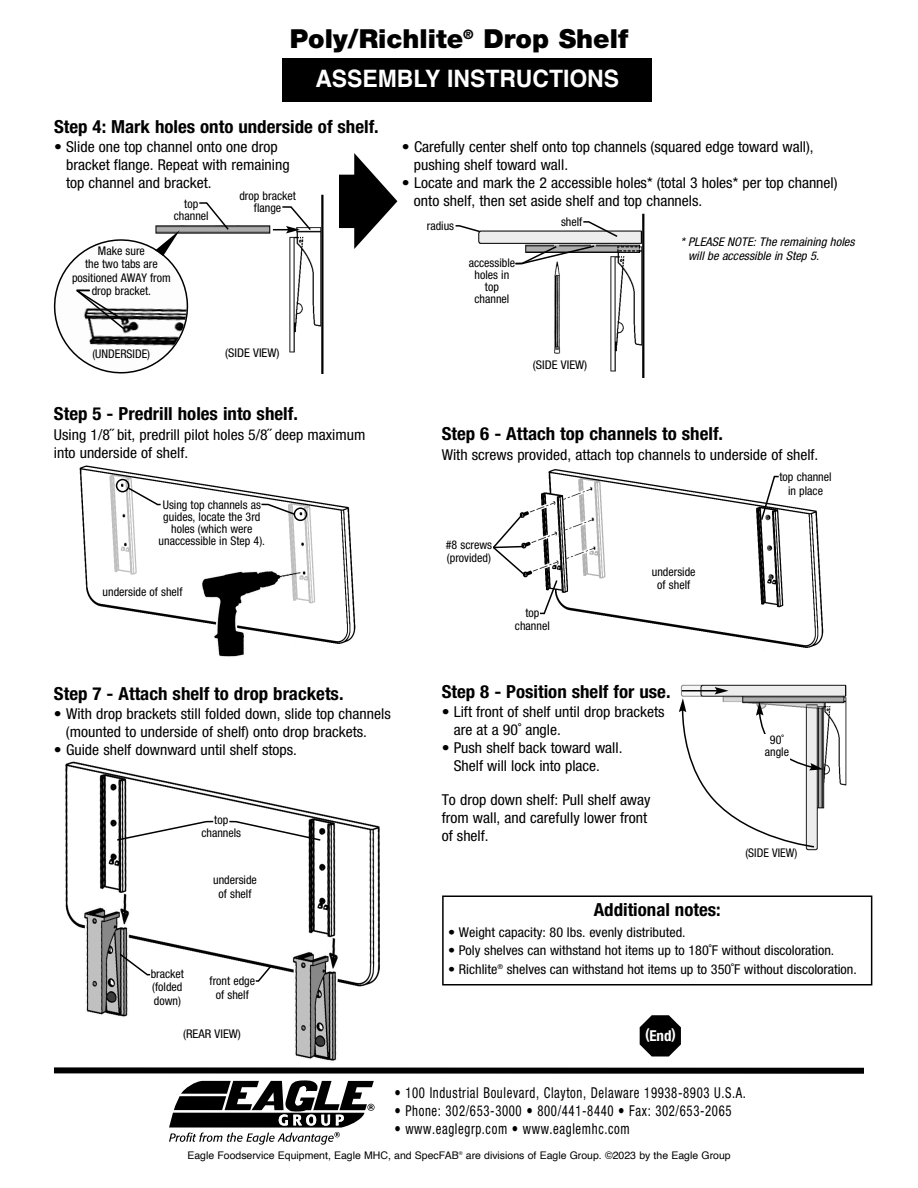
<style>
.page{position:relative;width:918px;height:1188px;background:#fff}
.page>*{position:absolute;margin:0;border:0;box-sizing:border-box;transform-origin:0 0}
.t1{font:900 26.25px "Helvetica Neue LT Pro";color:#000}
.t2{font:700 24px "Helvetica";color:#fff;scale:.95 1}
.t3{font:700 condensed 18px "Helvetica Neue LT Pro";color:#000;scale:1.05 1}
.t4{font:condensed 15px/18px "Helvetica Neue LT Pro";color:#000;scale:1.05 1}
.t5{font:condensed 15px "Helvetica Neue LT Pro";letter-spacing:.05em;color:#000;scale:.85 1}
.t6{font:700 condensed 15px "Helvetica Neue LT Pro";color:#fff}
.t7{font:condensed 13.5px "Helvetica Neue LT Pro";color:#000;scale:1.05 1}
.t8{font:condensed 12px/13.5px "Helvetica Neue LT Pro";color:#000;text-align:center}
.t9{font:italic condensed 12px/14.4px "Helvetica Neue LT Pro";color:#000;scale:1.05 1}
.t10{font:condensed 12px "Helvetica Neue LT Pro";color:#000;scale:1.05 1}
.t11{font:10.5px "Helvetica";color:#000}
</style>
<div class="page">
<svg style="left:169px;top:1080px;width:206px;height:65px"></svg>
<div style="left:54px;top:1067px;width:810px;height:7px;background:#000"></div>
<img style="left:478px;top:221px;width:167px;height:155px">
<img style="left:681px;top:684px;width:166px;height:167px">
<svg style="left:679px;top:687px;width:144px;height:161px"></svg>
<div style="left:282px;top:58px;width:370px;height:44px;background:#000"></div>
<svg style="left:640px;top:1015px;width:41px;height:41px"></svg>
<img style="left:65px;top:761px;width:315px;height:300px">
<div style="left:763px;top:734px;width:27px;height:27px;background:#fff"></div>
<svg style="left:118px;top:952px;width:34px;height:24px"></svg>
<svg style="left:115px;top:820px;width:100px;height:22px"></svg>
<svg style="left:228px;top:820px;width:94px;height:22px"></svg>
<div style="left:442px;top:896px;width:430px;height:90px;border:2px solid #000"></div>
<svg style="left:254px;top:964px;width:19px;height:19px"></svg>
<img style="left:520px;top:469px;width:304px;height:179px">
<svg style="left:760px;top:475px;width:20px;height:47px"></svg>
<svg style="left:538px;top:579px;width:21px;height:36px"></svg>
<img style="left:79px;top:465px;width:277px;height:192px">
<svg style="left:493px;top:513px;width:33px;height:64px"></svg>
<img style="left:155px;top:225px;width:166px;height:128px">
<hr style="left:321px;top:195px;width:3px;height:179px;background:#000">
<svg style="left:198px;top:202px;width:32px;height:29px"></svg>
<svg style="left:273px;top:206px;width:39px;height:27px"></svg>
<div style="left:465px;top:258px;width:54px;height:58px;background:#fff"></div>
<hr style="left:642px;top:214px;width:2px;height:164px;background:#000">
<svg style="left:514px;top:244px;width:82px;height:21px"></svg>
<svg style="left:582px;top:221px;width:37px;height:17px"></svg>
<svg style="left:455px;top:224px;width:26px;height:9px"></svg>
<svg style="left:53px;top:230px;width:137px;height:144px"></svg>
<svg style="left:339px;top:153px;width:58px;height:96px"></svg>
<svg style="left:116px;top:479px;width:46px;height:27px"></svg>
<svg style="left:260px;top:503px;width:47px;height:18px"></svg>
<h1 class="t1" style="left:290px;top:24px;width:340px">Poly/Richlite<sup>®</sup> Drop Shelf</h1>
<h2 class="t2" style="left:315px;top:68px;width:321px">ASSEMBLY INSTRUCTIONS</h2>
<p class="t3" style="left:54px;top:120px;width:311px">Step 4: Mark holes onto underside of shelf.</p>
<p class="t4" style="left:66px;top:139px;width:214px;text-indent:-12px">• Slide one top channel onto one drop bracket flange. Repeat with remaining top channel and bracket.</p>
<p class="t8" style="left:174px;top:199px;width:36px;line-height:12px">top channel</p>
<p class="t8" style="left:239px;top:191px;width:58px;line-height:12px">drop bracket flange</p>
<p class="t8" style="left:72px;top:245px;width:100px">Make sure<br>the two tabs are positioned AWAY from drop bracket.</p>
<p class="t8" style="left:92px;top:348px;width:59px">(UNDERSIDE)</p>
<p class="t10" style="left:225px;top:349px;width:53px">(SIDE VIEW)</p>
<p class="t4" style="left:414px;top:139px;width:382px;text-indent:-12px">• Carefully center shelf onto top channels (squared edge toward wall), pushing shelf toward wall.</p>
<p class="t4" style="left:414px;top:175px;width:405px;text-indent:-12px">• Locate and mark the 2 accessible holes* (total 3 holes* per top channel) onto shelf, then set aside shelf and top channels.</p>
<p class="t9" style="left:688px;top:236px;width:160px;text-indent:-8px">* PLEASE NOTE: The remaining holes will be accessible in Step 5.</p>
<p class="t8" style="left:561px;top:216px;width:23px">shelf</p>
<p class="t8" style="left:427px;top:220px;width:29px">radius</p>
<p class="t8" style="left:469px;top:257px;width:48px;line-height:12px">accessible holes in top channel</p>
<p class="t10" style="left:533px;top:361px;width:53px">(SIDE VIEW)</p>
<p class="t3" style="left:54px;top:407px;width:234px">Step 5 - Predrill holes into shelf.</p>
<p class="t4" style="left:54px;top:427px;width:298px">Using 1/8˝ bit, predrill pilot holes 5/8˝ deep maximum into underside of shelf.</p>
<p class="t3" style="left:442px;top:427px;width:270px">Step 6 - Attach top channels to shelf.</p>
<p class="t4" style="left:442px;top:447px;width:360px">With screws provided, attach top channels to underside of shelf.</p>
<p class="t8" style="left:159px;top:500px;width:108px;line-height:12px">Using top channels as guides, locate the 3rd holes (which were unaccessible in Step 4).</p>
<p class="t8" style="left:103px;top:586px;width:81px">underside of shelf</p>
<p class="t3" style="left:54px;top:687px;width:277px">Step 7 - Attach shelf to drop brackets.</p>
<p class="t4" style="left:66px;top:706px;width:311px;text-indent:-12px">• With drop brackets still folded down, slide top channels (mounted to underside of shelf) onto drop brackets.</p>
<p class="t4" style="left:54px;top:742px;width:233px">• Guide shelf downward until shelf stops.</p>
<p class="t8" style="left:201px;top:814px;width:41px">top channels</p>
<p class="t8" style="left:213px;top:874px;width:45px">underside of shelf</p>
<p class="t8" style="left:151px;top:968px;width:35px;text-align:left">bracket (folded down)</p>
<p class="t8" style="left:210px;top:975px;width:47px">front edge of shelf</p>
<p class="t10" style="left:183px;top:1030px;width:57px">(REAR VIEW)</p>
<p class="t8" style="left:446px;top:539px;width:48px;text-align:left">#8 screws (provided)</p>
<p class="t8" style="left:515px;top:607px;width:36px">top channel</p>
<p class="t8" style="left:652px;top:566px;width:45px">underside of shelf</p>
<p class="t3" style="left:442px;top:685px;width:219px">Step 8 - Position shelf for use.</p>
<p class="t4" style="left:454px;top:704px;width:202px;text-indent:-12px">• Lift front of shelf until drop brackets are at a 90˚ angle.</p>
<p class="t4" style="left:454px;top:740px;width:162px;text-indent:-12px">• Push shelf back toward wall.<br>Shelf will lock into place.</p>
<p class="t4" style="left:442px;top:792px;width:200px">To drop down shelf: Pull shelf away from wall, and carefully lower front of shelf.</p>
<p class="t8" style="left:780px;top:471px;width:54px">top channel in place</p>
<p class="t8" style="left:765px;top:735px;width:26px;line-height:12px">90˚ angle</p>
<p class="t8" style="left:745px;top:847px;width:53px">(SIDE VIEW)</p>
<p class="t3" style="left:594px;top:904px;width:122px">Additional notes:</p>
<p class="t7" style="left:448px;top:927px;width:228px">• Weight capacity: 80 lbs. evenly distributed.</p>
<p class="t7" style="left:448px;top:946px;width:369px">• Poly shelves can withstand hot items up to 180˚F without discoloration.</p>
<p class="t7" style="left:448px;top:964px;width:391px">• Richlite<sup>®</sup> shelves can withstand hot items up to 350˚F without discoloration.</p>
<p class="t6" style="left:645px;top:1030px;width:33px">(End)</p>
<p class="t5" style="left:394px;top:1087px;width:415px">• 100 Industrial Boulevard, Clayton, Delaware 19938-8903 U.S.A.</p>
<p class="t5" style="left:394px;top:1105px;width:398px">• Phone: 302/653-3000 • 800/441-8440 • Fax: 302/653-2065</p>
<p class="t5" style="left:394px;top:1123px;width:278px">• www.eaglegrp.com • www.eaglemhc.com</p>
<p class="t11" style="left:187px;top:1151px;width:545px">Eagle Foodservice Equipment, Eagle MHC, and SpecFAB<sup>®</sup> are divisions of Eagle Group. ©2023 by the Eagle Group</p>
</div>
